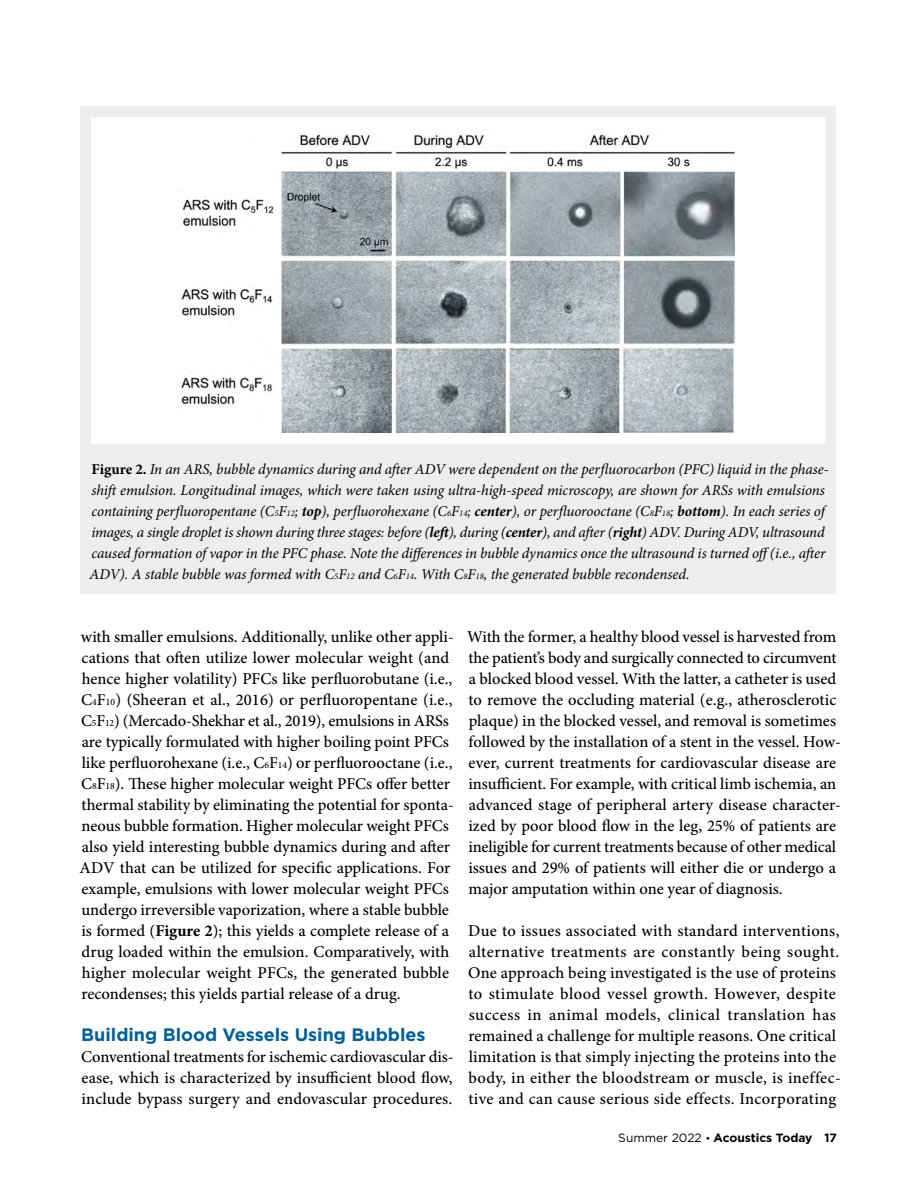
<style>
.page{position:relative;width:918px;height:1188px;background:#fff}
.page>*{position:absolute;margin:0;border:0;box-sizing:border-box;transform-origin:0 0}
.t1{font:700 18px "Gotham";color:#006097}
.t2{font:500 16.5px/21px "Minion Pro";color:#000}
.t3{font:500 16.5px/21px "Minion Pro";letter-spacing:.02em;color:#000}
.t4{font:italic 15px/21px "Minion Pro";letter-spacing:-.01em;color:#000}
.t5{font:700 12px "Gotham";color:#000}
.s1{font-weight:700;font-style:normal}
.s2{font-size:8.7px}
.s3{font-weight:700}
.s4{font-size:9.6px}
.s5{font-weight:400}
.s6{font-weight:400;font-size:10.5px}
</style>
<div class="page">
<div style="left:80px;top:106px;width:756px;height:488px;background:#eeedee"></div>
<div style="left:91px;top:118px;width:735px;height:326px;background:#fff"></div>
<img style="left:180px;top:134px;width:554px;height:298px">
<p class="t4" style="left:90px;top:459px;width:741px"><span class="s1">Figure 2.</span> In an ARS, bubble dynamics during and after ADV were dependent on the perfluorocarbon (PFC) liquid in the phase&shy;shift emulsion. Longitudinal images, which were taken using ultra-high-speed microscopy, are shown for ARSs with emulsions containing perfluoropentane (C<span class="s2">5</span>F<span class="s2">12</span>; <span class="s3">top</span>), perfluorohexane (C<span class="s2">6</span>F<span class="s2">14</span>; <span class="s3">center</span>), or perfluorooctane (C<span class="s2">8</span>F<span class="s2">18</span>; <span class="s3">bottom</span>). In each series of images, a single droplet is shown during three stages: before (<span class="s3">left</span>), during (<span class="s3">center</span>), and after (<span class="s3">right</span>) ADV. During ADV, ultrasound caused formation of vapor in the PFC phase. Note the differences in bubble dynamics once the ultrasound is turned off(i.e., after ADV). A stable bubble was formed with C<span class="s2">5</span>F<span class="s2">12</span> and C<span class="s2">6</span>F<span class="s2">14</span>. With C<span class="s2">8</span>F<span class="s2">18</span>, the generated bubble recondensed.</p>
<p class="t2" style="left:80px;top:626px;width:376px">with smaller emulsions. Additionally, unlike other appli&shy;cations that often utilize lower molecular weight (and hence higher volatility) PFCs like perfluorobutane (i.e., C<span class="s4">4</span>F<span class="s4">10</span>) (Sheeran et al., 2016) or perfluoropentane (i.e., C<span class="s4">5</span>F<span class="s4">12</span>) (Mercado-Shekhar et al., 2019), emulsions in ARSs are typically formulated with higher boiling point PFCs like perfluorohexane (i.e., C<span class="s4">6</span>F<span class="s4">14</span>) or perfluorooctane (i.e., C<span class="s4">8</span>F<span class="s4">18</span>). These higher molecular weight PFCs offer better thermal stability by eliminating the potential for sponta&shy;neous bubble formation. Higher molecular weight PFCs also yield interesting bubble dynamics during and after ADV that can be utilized for specific applications. For example, emulsions with lower molecular weight PFCs undergo irreversible vaporization, where a stable bubble is formed (<span class="s3">Figure 2</span>); this yields a complete release of a drug loaded within the emulsion. Comparatively, with higher molecular weight PFCs, the generated bubble recondenses; this yields partial release of a drug.</p>
<p class="t1" style="left:81px;top:1023px;width:346px">Building Blood Vessels Using Bubbles</p>
<p class="t2" style="left:81px;top:1046px;width:374px;text-align:justify">Conventional treatments for ischemic cardiovascular dis&shy;ease, which is characterized by insufficient blood flow, include bypass surgery and endovascular procedures.</p>
<p class="t2" style="left:467px;top:626px;width:375px">With the former, a healthy blood vessel is harvested from the patient’s body and surgically connected to circumvent a blocked blood vessel. With the latter, a catheter is used to remove the occluding material (e.g., atherosclerotic plaque) in the blocked vessel, and removal is sometimes followed by the installation of a stent in the vessel. How&shy;ever, current treatments for cardiovascular disease are insufficient. For example, with critical limb ischemia, an advanced stage of peripheral artery disease character&shy;ized by poor blood flow in the leg, 25% of patients are ineligible for current treatments because of other medical issues and 29% of patients will either die or undergo a major amputation within one year of diagnosis.</p>
<p class="t3" style="left:468px;top:920px;width:374px">Due to issues associated with standard interventions, alternative treatments are constantly being sought.<br>One approach being investigated is the use of proteins to stimulate blood vessel growth. However, despite success in animal models, clinical translation has remained a challenge for multiple reasons. One critical limitation is that simply injecting the proteins into the body, in either the bloodstream or muscle, is ineffec&shy;tive and can cause serious side effects. Incorporating</p>
<p class="t5" style="left:618px;top:1130px;width:220px"><span class="s5">Summer 2022</span> <span class="s6">•</span> Acoustics Today 17</p>
</div>
